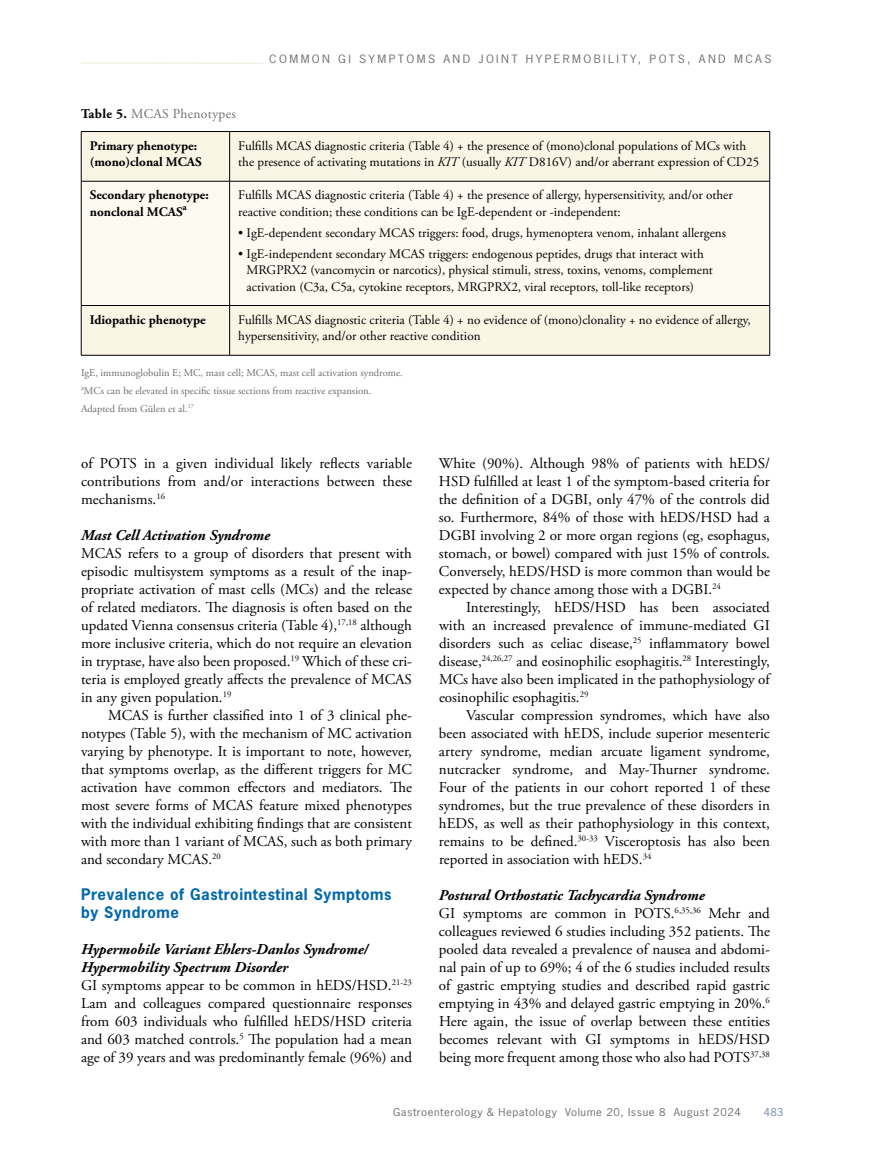
<style>
.page{position:relative;width:878px;height:1175px;background:#fff}
.page>*{position:absolute;margin:0;border:0;box-sizing:border-box;transform-origin:0 0}
.t1{font:15px/18px "Adobe Garamond Pro";color:#000;text-align:justify}
.t2{font:700 15px/18px "News Gothic Std";letter-spacing:.04em;color:#0068ac}
.t3{font:italic 700 15px "Adobe Garamond Pro";color:#000}
.t4{font:13.5px "Adobe Garamond Pro";letter-spacing:.025em;color:#6d6e71}
.t5{font:13.2px/16.5px "Adobe Garamond Pro";color:#000}
.t6{font:700 13.2px/16.5px "Adobe Garamond Pro";color:#000}
.t7{font:10.8px "News Gothic Std";letter-spacing:.2em;color:#6d6e71;scale:1.11 1}
.t8{font:10.5px/18px "Adobe Garamond Pro";color:#6d6e71}
.t9{font:10.2px "News Gothic Std";letter-spacing:.05em;color:#6d6e71;scale:1.11 1}
.t10{font:10.2px "News Gothic Std";color:#738ba5;scale:1.11 1}
.s1{font-weight:700;color:#000}
.s2{font-style:italic}
.s3{font-weight:700;font-style:italic}
</style>
<div class="page">
<hr style="left:81px;top:63px;width:182px;height:1px;background:#d9ebcb">
<div style="left:82px;top:132px;width:687px;height:223px;background:#faf6e6"></div>
<div style="left:82px;top:182px;width:687px;height:123px;background:#fcfaf1"></div>
<hr style="left:81px;top:131px;width:149px;height:1px;background:#000">
<hr style="left:81px;top:132px;width:1px;height:49px;background:#000">
<hr style="left:229px;top:131px;width:540px;height:1px;background:#000">
<hr style="left:229px;top:132px;width:1px;height:49px;background:#000">
<hr style="left:769px;top:132px;width:1px;height:49px;background:#000">
<hr style="left:81px;top:181px;width:149px;height:1px;background:#000">
<hr style="left:81px;top:181px;width:1px;height:124px;background:#000">
<hr style="left:229px;top:181px;width:540px;height:1px;background:#000">
<hr style="left:229px;top:181px;width:1px;height:124px;background:#000">
<hr style="left:769px;top:181px;width:1px;height:124px;background:#000">
<hr style="left:81px;top:305px;width:149px;height:1px;background:#000">
<hr style="left:81px;top:306px;width:1px;height:49px;background:#000">
<hr style="left:229px;top:305px;width:540px;height:1px;background:#000">
<hr style="left:229px;top:306px;width:1px;height:49px;background:#000">
<hr style="left:769px;top:306px;width:1px;height:49px;background:#000">
<hr style="left:81px;top:355px;width:149px;height:1px;background:#000">
<hr style="left:229px;top:355px;width:540px;height:1px;background:#000">
<p class="t7" style="left:269px;top:52px;width:454px">COMMON GI SYMPTOMS AND JOINT HYPERMOBILITY, POTS, AND MCAS</p>
<p class="t4" style="left:81px;top:105px;width:156px"><span class="s1">Table 5.</span> MCAS Phenotypes</p>
<p class="t6" style="left:90px;top:137px;width:113px">Primary phenotype: (mono)clonal MCAS</p>
<p class="t5" style="left:238px;top:138px;width:522px">Fulfills MCAS diagnostic criteria (Table 4) + the presence of (mono)clonal populations of MCs with the presence of activating mutations in <span class="s2">KIT</span> (usually <span class="s2">KIT</span> D816V) and/or aberrant expression of CD25</p>
<p class="t6" style="left:90px;top:187px;width:120px">Secondary phenotype: nonclonal MCAS<sup>a</sup></p>
<p class="t5" style="left:238px;top:187px;width:496px">Fulfills MCAS diagnostic criteria (Table 4) + the presence of allergy, hypersensitivity, and/or other reactive condition; these conditions can be IgE-dependent or -independent:</p>
<p class="t5" style="left:238px;top:225px;width:489px">• IgE-dependent secondary MCAS triggers: food, drugs, hymenoptera venom, inhalant allergens</p>
<p class="t5" style="left:247px;top:245px;width:468px;text-indent:-8px">• IgE-independent secondary MCAS triggers: endogenous peptides, drugs that interact with<br>MRGPRX2 (vancomycin or narcotics), physical stimuli, stress, toxins, venoms, complement activation (C3a, C5a, cytokine receptors, MRGPRX2, viral receptors, toll-like receptors)</p>
<p class="t6" style="left:90px;top:311px;width:117px">Idiopathic phenotype</p>
<p class="t5" style="left:238px;top:312px;width:514px">Fulfills MCAS diagnostic criteria (Table 4) + no evidence of (mono)clonality + no evidence of allergy, hypersensitivity, and/or other reactive condition</p>
<p class="t8" style="left:81px;top:364px;width:323px">IgE, immunoglobulin E; MC, mast cell; MCAS, mast cell activation syndrome. <sup>a</sup>MCs can be elevated in specific tissue sections from reactive expansion.<br>Adapted from Gülen et al.<sup>17</sup></p>
<p class="t1" style="left:81px;top:455px;width:332px">of POTS in a given individual likely reflects variable contributions from and/or interactions between these mechanisms.<sup>16</sup></p>
<p class="t3" style="left:81px;top:527px;width:190px">Mast Cell Activation Syndrome</p>
<p class="t1" style="left:81px;top:545px;width:332px">MCAS refers to a group of disorders that present with episodic multisystem symptoms as a result of the inap&shy;propriate activation of mast cells (MCs) and the release of related mediators. The diagnosis is often based on the updated Vienna consensus criteria (Table 4),<sup>17,18</sup> although more inclusive criteria, which do not require an elevation in tryptase, have also been proposed.<sup>19</sup> Which of these cri&shy;teria is employed greatly affects the prevalence of MCAS in any given population.<sup>19</sup></p>
<p class="t1" style="left:81px;top:707px;width:332px;text-indent:27px">MCAS is further classified into 1 of 3 clinical phe&shy;notypes (Table 5), with the mechanism of MC activation varying by phenotype. It is important to note, however, that symptoms overlap, as the different triggers for MC activation have common effectors and mediators. The most severe forms of MCAS feature mixed phenotypes with the individual exhibiting findings that are consistent with more than 1 variant of MCAS, such as both primary and secondary MCAS.<sup>20</sup></p>
<p class="t2" style="left:81px;top:885px;width:312px">Prevalence of Gastrointestinal Symptoms by Syndrome</p>
<p class="t1" style="left:81px;top:941px;width:332px;text-align:left"><span class="s3">Hypermobile Variant Ehlers-Danlos Syndrome/ Hypermobility Spectrum Disorder<br></span>GI symptoms appear to be common in hEDS/HSD.<sup>21-23<br></sup>Lam and colleagues compared questionnaire responses from 603 individuals who fulfilled hEDS/HSD criteria and 603 matched controls.<sup>5</sup> The population had a mean age of 39 years and was predominantly female (96%) and</p>
<p class="t1" style="left:439px;top:455px;width:332px">White (90%). Although 98% of patients with hEDS/ HSD fulfilled at least 1 of the symptom-based criteria for the definition of a DGBI, only 47% of the controls did so. Furthermore, 84% of those with hEDS/HSD had a DGBI involving 2 or more organ regions (eg, esophagus, stomach, or bowel) compared with just 15% of controls.<br>Conversely, hEDS/HSD is more common than would be expected by chance among those with a DGBI.<sup>24</sup></p>
<p class="t1" style="left:439px;top:599px;width:332px;text-indent:27px">Interestingly, hEDS/HSD has been associated with an increased prevalence of immune-mediated GI disorders such as celiac disease,<sup>25</sup> inflammatory bowel disease,<sup>24,26,27</sup> and eosinophilic esophagitis.<sup>28</sup> Interestingly, MCs have also been implicated in the pathophysiology of eosinophilic esophagitis.<sup>29</sup></p>
<p class="t1" style="left:439px;top:707px;width:332px;text-indent:27px">Vascular compression syndromes, which have also been associated with hEDS, include superior mesenteric artery syndrome, median arcuate ligament syndrome, nutcracker syndrome, and May-Thurner syndrome.<br>Four of the patients in our cohort reported 1 of these syndromes, but the true prevalence of these disorders in hEDS, as well as their pathophysiology in this context, remains to be defined.<sup>30-33</sup> Visceroptosis has also been reported in association with hEDS.<sup>34</sup></p>
<p class="t1" style="left:439px;top:887px;width:332px;text-align:left"><span class="s3">Postural Orthostatic Tachycardia Syndrome<br></span>GI symptoms are common in POTS.<sup>6,35,36</sup> Mehr and colleagues reviewed 6 studies including 352 patients. The pooled data revealed a prevalence of nausea and abdomi&shy;nal pain of up to 69%; 4 of the 6 studies included results of gastric emptying studies and described rapid gastric emptying in 43% and delayed gastric emptying in 20%.<sup>6<br></sup>Here again, the issue of overlap between these entities becomes relevant with GI symptoms in hEDS/HSD being more frequent among those who also had POTS<sup>37,38</sup></p>
<p class="t9" style="left:393px;top:1105px;width:315px">Gastroenterology &amp; Hepatology Volume 20, Issue 8 August 2024</p>
<p class="t10" style="left:764px;top:1105px;width:19px">483</p>
</div>
